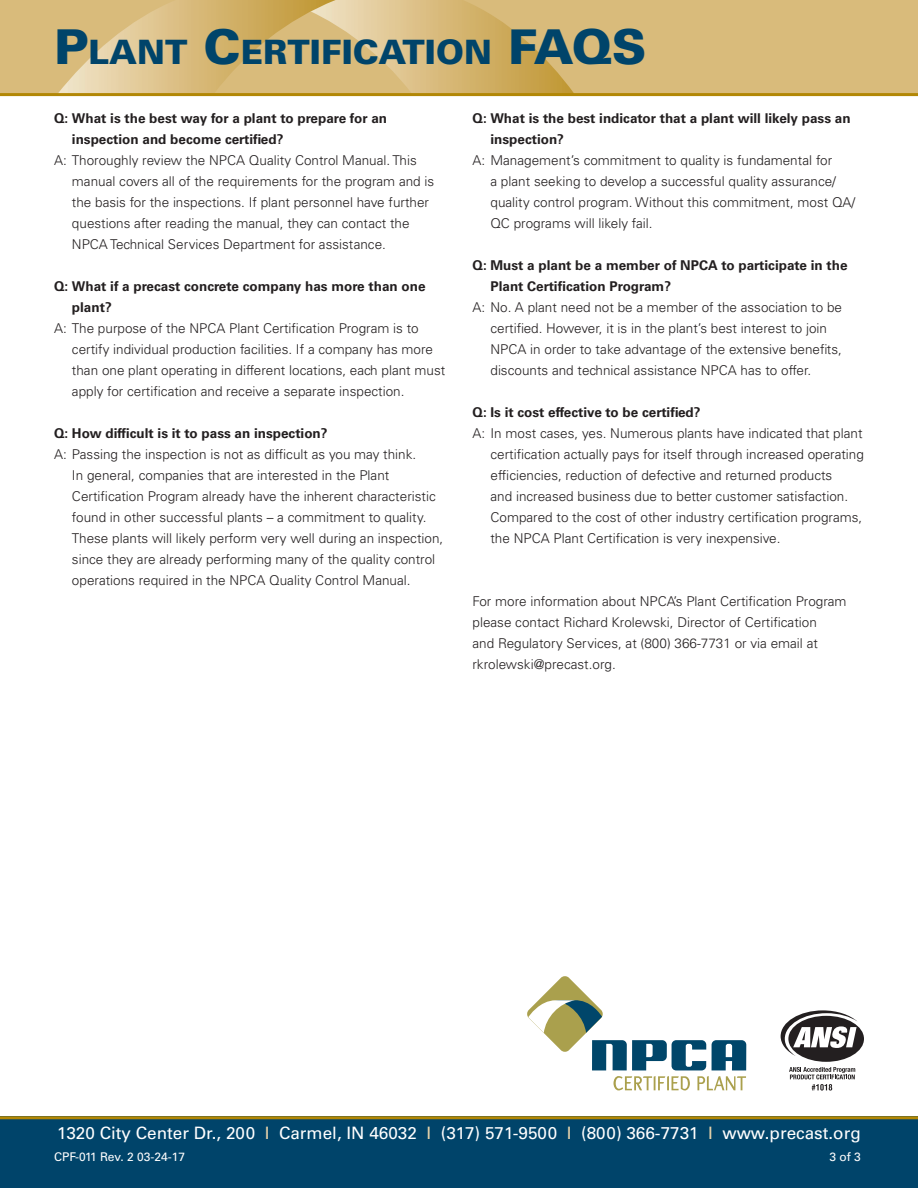
<style>
.page{position:relative;width:918px;height:1188px;background:#fff}
.page>*{position:absolute;margin:0;border:0;box-sizing:border-box;transform-origin:0 0}
.t1{font:900 33.6px "Univers LT Std";color:#00446a}
.t2{font:17.1px "Univers LT Std";color:#fff}
.t3{font:300 13.5px/21px "Univers LT Std";color:#231f20}
.t4{font:700 13.5px/21px "Univers LT Std";color:#231f20}
.t5{font:12px "Univers LT Std";color:#fff}
.s1{font-size:48px}
.s2{color:#e8d3aa}
</style>
<div class="page">
<svg style="left:712px;top:1040px;width:34px;height:30px"></svg>
<svg style="left:613px;top:1076px;width:77px;height:14px"></svg>
<svg style="left:697px;top:1076px;width:49px;height:14px"></svg>
<svg style="left:527px;top:976px;width:179px;height:94px"></svg>
<div style="left:788px;top:1016px;width:76px;height:46px;background:#231f20;border-radius:50%"></div>
<svg style="left:781px;top:1010px;width:77px;height:46px"></svg>
<svg style="left:789px;top:1067px;width:66px;height:24px"></svg>
<div style="left:0;top:1116px;width:918px;height:72px;background:#00446a"></div>
<hr style="left:0;top:1116px;width:918px;height:3px;background:#b28705">
<div style="left:0;top:0;width:918px;height:94px;background:#d9bb7b"></div>
<svg style="left:58px;top:0;width:516px;height:93px"></svg>
<hr style="left:0;top:93px;width:918px;height:3px;background:#b28705">
<h1 class="t1" style="left:54px;top:31px;width:594px"><span class="s1">P</span>LANT <span class="s1">C</span>ERTIFICATION <span class="s1">FAQS</span></h1>
<p class="t4" style="left:72px;top:108px;width:317px;text-indent:-18px">Q: What is the best way for a plant to prepare for an inspection and become certified?</p>
<p class="t3" style="left:72px;top:150px;width:364px;text-indent:-18px">A: Thoroughly review the NPCA Quality Control Manual. This manual covers all of the requirements for the program and is the basis for the inspections. If plant personnel have further questions after reading the manual, they can contact the NPCA Technical Services Department for assistance.</p>
<p class="t4" style="left:72px;top:276px;width:355px;text-indent:-18px">Q: What if a precast concrete company has more than one plant?</p>
<p class="t3" style="left:72px;top:318px;width:375px;text-indent:-18px">A: The purpose of the NPCA Plant Certification Program is to certify individual production facilities. If a company has more than one plant operating in different locations, each plant must apply for certification and receive a separate inspection.</p>
<p class="t4" style="left:54px;top:423px;width:275px">Q: How difficult is it to pass an inspection?</p>
<p class="t3" style="left:72px;top:444px;width:373px;text-indent:-18px">A: Passing the inspection is not as difficult as you may think.<br>In general, companies that are interested in the Plant Certification Program already have the inherent characteristic found in other successful plants – a commitment to quality.<br>These plants will likely perform very well during an inspection, since they are already performing many of the quality control operations required in the NPCA Quality Control Manual.</p>
<p class="t4" style="left:490px;top:108px;width:362px;text-indent:-18px">Q: What is the best indicator that a plant will likely pass an inspection?</p>
<p class="t3" style="left:490px;top:150px;width:366px;text-indent:-18px">A: Management’s commitment to quality is fundamental for<br>a plant seeking to develop a successful quality assurance/ quality control program. Without this commitment, most QA/ QC programs will likely fail.</p>
<p class="t4" style="left:490px;top:255px;width:359px;text-indent:-18px">Q: Must a plant be a member of NPCA to participate in the<br>Plant Certification Program?</p>
<p class="t3" style="left:490px;top:297px;width:353px;text-indent:-18px">A: No. A plant need not be a member of the association to be certified. However, it is in the plant’s best interest to join NPCA in order to take advantage of the extensive benefits, discounts and technical assistance NPCA has to offer.</p>
<p class="t4" style="left:472px;top:402px;width:230px">Q: Is it cost effective to be certified?</p>
<p class="t3" style="left:490px;top:423px;width:375px;text-indent:-18px">A: In most cases, yes. Numerous plants have indicated that plant certification actually pays for itself through increased operating efficiencies, reduction of defective and returned products<br>and increased business due to better customer satisfaction.<br>Compared to the cost of other industry certification programs, the NPCA Plant Certification is very inexpensive.</p>
<p class="t3" style="left:472px;top:591px;width:376px">For more information about NPCA’s Plant Certification Program please contact Richard Krolewski, Director of Certification<br>and Regulatory Services, at (800) 366-7731 or via email at rkrolewski@precast.org.</p>
<p class="t2" style="left:57px;top:1123px;width:805px">1320 City Center Dr., 200 <span class="s2">I</span> Carmel, IN 46032 <span class="s2">I</span> (317) 571-9500 <span class="s2">I</span> (800) 366-7731 <span class="s2">I</span> www.precast.org</p>
<p class="t5" style="left:54px;top:1149px;width:133px">CPF-011 Rev. 2 03-24-17</p>
<p class="t5" style="left:830px;top:1149px;width:33px">3 of 3</p>
</div>
